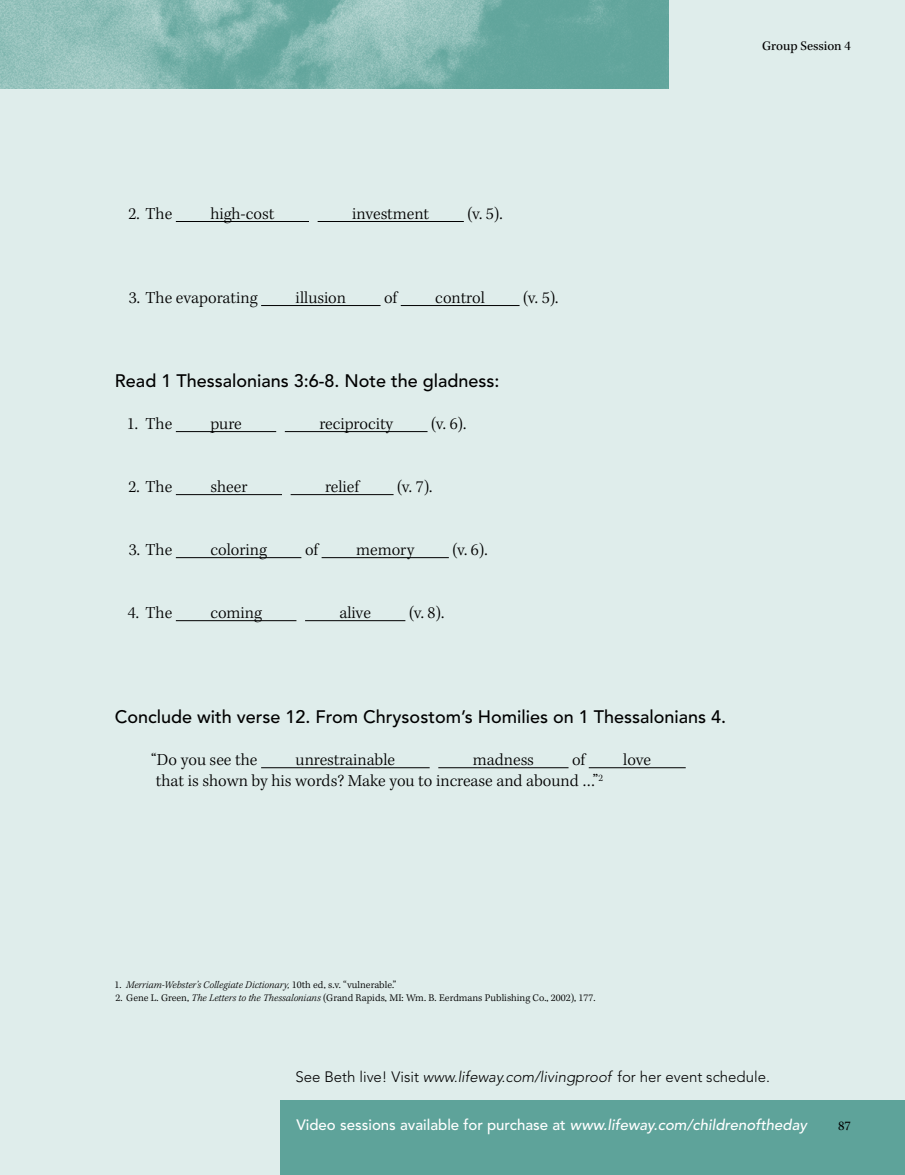
<style>
.page{position:relative;width:905px;height:1175px;background:#fff}
.page>*{position:absolute;margin:0;border:0;box-sizing:border-box;transform-origin:0 0}
.t1{font:500 18px "Avenir LT Std";color:#000}
.t2{font:300 17.25px "Kepler Std";color:#000}
.t3{font:500 15px "Avenir LT Std";color:#fff}
.t4{font:300 15px "Avenir LT Std";color:#000}
.t5{font:13.5px "Kepler Std";color:#000}
.t6{font:10.5px "Kepler Std Light Capt";color:#000}
.t7{font:italic 300 10.5px "Kepler Std";color:#000}
.s1{font-family:"Kepler Std Light Capt";font-weight:400;font-style:normal}
.s2{font-family:"Kepler Std";font-weight:300;font-style:italic}
.s3{font-style:italic}
</style>
<div class="page">
<div style="left:0;top:0;width:904px;height:1174px;background:#dfedeb"></div>
<img style="left:0;top:0;width:669px;height:88px">
<div style="left:280px;top:1100px;width:624px;height:74px;background:#5ea39a"></div>
<hr style="left:176px;top:221px;width:133px;height:1px;background:#000">
<hr style="left:317px;top:221px;width:147px;height:1px;background:#000">
<hr style="left:261px;top:305px;width:119px;height:1px;background:#000">
<hr style="left:401px;top:305px;width:118px;height:1px;background:#000">
<hr style="left:176px;top:431px;width:100px;height:1px;background:#000">
<hr style="left:285px;top:431px;width:142px;height:1px;background:#000">
<hr style="left:176px;top:494px;width:106px;height:1px;background:#000">
<hr style="left:290px;top:494px;width:103px;height:1px;background:#000">
<hr style="left:176px;top:557px;width:125px;height:1px;background:#000">
<hr style="left:321px;top:557px;width:128px;height:1px;background:#000">
<hr style="left:176px;top:620px;width:120px;height:1px;background:#000">
<hr style="left:305px;top:620px;width:100px;height:1px;background:#000">
<hr style="left:261px;top:767px;width:168px;height:1px;background:#000">
<hr style="left:438px;top:767px;width:130px;height:1px;background:#000">
<hr style="left:588px;top:767px;width:97px;height:1px;background:#000">
<p class="t5" style="left:762px;top:38px;width:90px">Group Session 4</p>
<p class="t2" style="left:128px;top:204px;width:45px">2. The</p>
<p class="t2" style="left:210px;top:204px;width:66px">high-cost</p>
<p class="t2" style="left:352px;top:204px;width:79px">investment</p>
<p class="t2" style="left:467px;top:204px;width:37px">(v. 5).</p>
<p class="t2" style="left:129px;top:288px;width:130px">3. The evaporating</p>
<p class="t2" style="left:295px;top:288px;width:52px">illusion</p>
<p class="t2" style="left:384px;top:288px;width:14px">of</p>
<p class="t2" style="left:435px;top:288px;width:51px">control</p>
<p class="t2" style="left:523px;top:288px;width:37px">(v. 5).</p>
<p class="t1" style="left:115px;top:370px;width:386px">Read 1 Thessalonians 3:6-8. Note the gladness:</p>
<p class="t2" style="left:127px;top:414px;width:47px">1. The</p>
<p class="t2" style="left:210px;top:414px;width:33px">pure</p>
<p class="t2" style="left:319px;top:414px;width:75px">reciprocity</p>
<p class="t2" style="left:431px;top:414px;width:37px">(v. 6).</p>
<p class="t2" style="left:128px;top:477px;width:45px">2. The</p>
<p class="t2" style="left:210px;top:477px;width:39px">sheer</p>
<p class="t2" style="left:325px;top:477px;width:35px">relief</p>
<p class="t2" style="left:397px;top:477px;width:37px">(v. 7).</p>
<p class="t2" style="left:129px;top:540px;width:45px">3. The</p>
<p class="t2" style="left:210px;top:540px;width:58px">coloring</p>
<p class="t2" style="left:305px;top:540px;width:14px">of</p>
<p class="t2" style="left:356px;top:540px;width:60px">memory</p>
<p class="t2" style="left:452px;top:540px;width:37px">(v. 6).</p>
<p class="t2" style="left:128px;top:603px;width:46px">4. The</p>
<p class="t2" style="left:210px;top:603px;width:53px">coming</p>
<p class="t2" style="left:339px;top:603px;width:33px">alive</p>
<p class="t2" style="left:409px;top:603px;width:37px">(v. 8).</p>
<p class="t1" style="left:115px;top:706px;width:613px">Conclude with verse 12. From Chrysostom’s Homilies on 1 Thessalonians 4.</p>
<p class="t2" style="left:151px;top:750px;width:108px">“Do you see the</p>
<p class="t2" style="left:295px;top:750px;width:101px">unrestrainable</p>
<p class="t2" style="left:473px;top:750px;width:63px">madness</p>
<p class="t2" style="left:572px;top:750px;width:14px">of</p>
<p class="t2" style="left:623px;top:750px;width:29px">love</p>
<p class="t2" style="left:156px;top:771px;width:448px">that is shown by his words? Make you to increase and abound …”<sup>2</sup></p>
<p class="t7" style="left:115px;top:978px;width:283px"><span class="s1">1.</span> Merriam-Webster’s Collegiate Dictionary, <span class="s1">10th ed, s.v. “vulnerable.”</span></p>
<p class="t6" style="left:115px;top:991px;width:481px">2. Gene L. Green, <span class="s2">The Letters to the Thessalonians</span> (Grand Rapids, MI: Wm. B. Eerdmans Publishing Co., 2002), 177.</p>
<p class="t4" style="left:295px;top:1068px;width:476px">See Beth live! Visit <span class="s3">www.lifeway.com/livingproof</span> for her event schedule.</p>
<p class="t3" style="left:296px;top:1116px;width:512px">Video sessions available for purchase at <span class="s3">www.lifeway.com/childrenoftheday</span></p>
<p class="t5" style="left:838px;top:1118px;width:14px">87</p>
</div>
